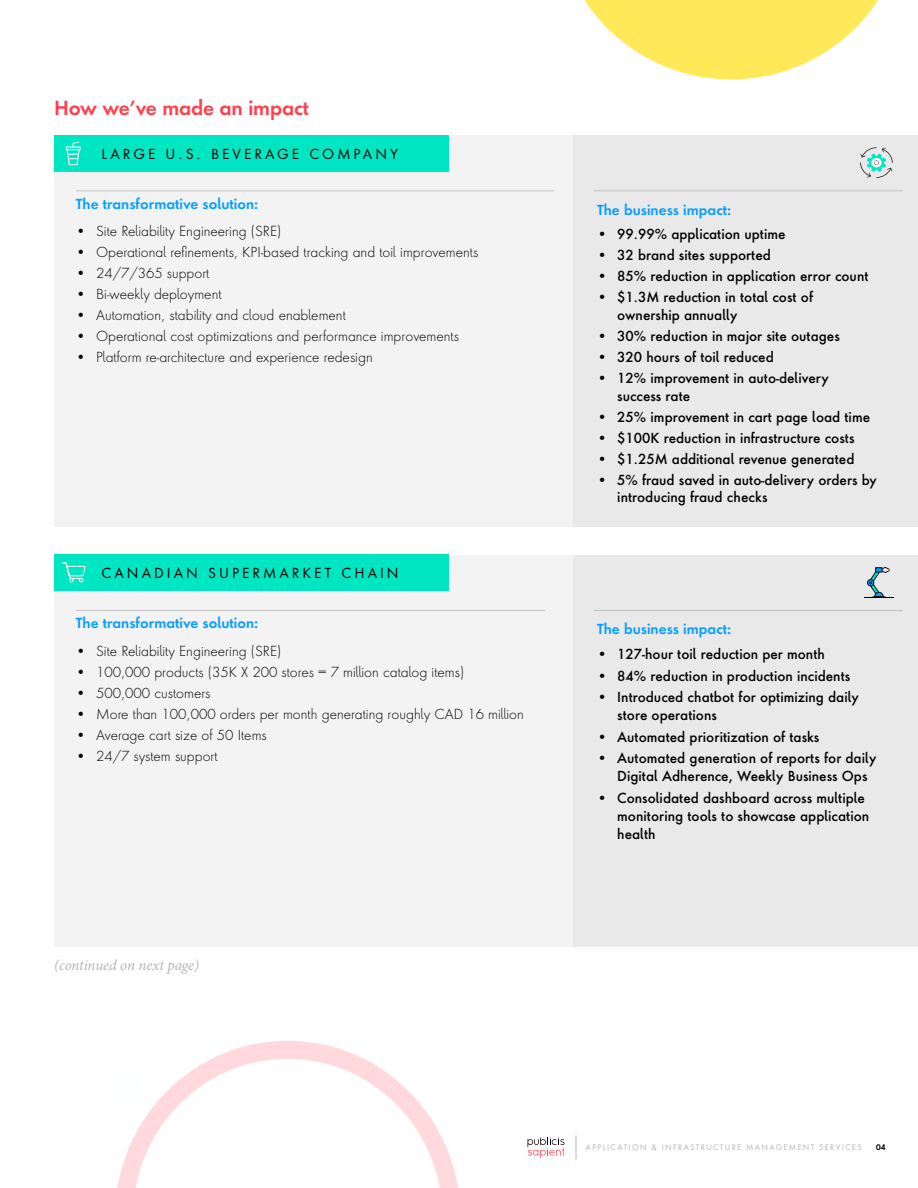
<style>
.page{position:relative;width:918px;height:1188px;background:#fff}
.page>*{position:absolute;margin:0;border:0;box-sizing:border-box;transform-origin:0 0}
.t1{font:600 18.9px "Futura Next";letter-spacing:-.01em;color:#ff404d}
.t2{font:italic 15px "Minion Pro";letter-spacing:-.005em;color:#b4b4b4}
.t3{font:500 13.5px/18px "Futura Next";color:#000}
.t4{font:300 13.5px "Futura Next";color:#000}
.t5{font:600 13.5px "Futura Next";color:#089eff}
.t6{font:13.5px "Futura Next";letter-spacing:.225em;color:#000}
.t7{font:7.5px "Futura Next";letter-spacing:.175em;color:#b4b4b4}
.t8{font:600 7.5px "Futura Next";color:#000}
</style>
<div class="page">
<div style="left:54px;top:135px;width:864px;height:392px;background:#f3f3f3"></div>
<div style="left:54px;top:135px;width:394px;height:36px;background:#00e6c3"></div>
<div style="left:573px;top:135px;width:345px;height:392px;background:#e9e9e9"></div>
<hr style="left:76px;top:190px;width:478px;height:1px;background:#c3c3c3">
<hr style="left:594px;top:190px;width:309px;height:1px;background:#c3c3c3">
<svg style="left:66px;top:142px;width:15px;height:23px"></svg>
<svg style="left:117px;top:1041px;width:341px;height:147px"></svg>
<div style="left:108px;top:1069px;width:33px;height:32px;background:#fcfeff;border-radius:50%"></div>
<svg style="left:860px;top:147px;width:33px;height:31px"></svg>
<div style="left:54px;top:555px;width:864px;height:391px;background:#f3f3f3"></div>
<div style="left:54px;top:555px;width:394px;height:36px;background:#00e6c3"></div>
<div style="left:573px;top:555px;width:345px;height:391px;background:#e9e9e9"></div>
<hr style="left:76px;top:610px;width:469px;height:1px;background:#c3c3c3">
<hr style="left:594px;top:610px;width:309px;height:1px;background:#c3c3c3">
<hr style="left:864px;top:597px;width:30px;height:1px;background:#000">
<svg style="left:867px;top:567px;width:23px;height:30px"></svg>
<svg style="left:62px;top:562px;width:24px;height:21px"></svg>
<svg style="left:576px;top:1136px;width:1px;height:23px"></svg>
<svg style="left:584px;top:0;width:294px;height:79px"></svg>
<svg style="left:528px;top:1138px;width:37px;height:20px"></svg>
<p class="t1" style="left:54px;top:95px;width:256px">How we’ve made an impact</p>
<p class="t6" style="left:101px;top:144px;width:298px">LARGE U.S. BEVERAGE COMPANY</p>
<p class="t5" style="left:76px;top:194px;width:184px">The transformative solution:</p>
<p class="t4" style="left:76px;top:223px;width:207px">• Site Reliability Engineering (SRE)</p>
<p class="t4" style="left:76px;top:244px;width:404px">• Operational refinements, KPI-based tracking and toil improvements</p>
<p class="t4" style="left:76px;top:265px;width:135px">• 24/7/365 support</p>
<p class="t4" style="left:76px;top:286px;width:147px">• Bi-weekly deployment</p>
<p class="t4" style="left:76px;top:307px;width:272px">• Automation, stability and cloud enablement</p>
<p class="t4" style="left:76px;top:328px;width:385px">• Operational cost optimizations and performance improvements</p>
<p class="t4" style="left:76px;top:349px;width:298px">• Platform re-architecture and experience redesign</p>
<p class="t6" style="left:101px;top:563px;width:299px">CANADIAN SUPERMARKET CHAIN</p>
<p class="t5" style="left:76px;top:614px;width:184px">The transformative solution:</p>
<p class="t4" style="left:76px;top:643px;width:207px">• Site Reliability Engineering (SRE)</p>
<p class="t4" style="left:76px;top:664px;width:390px">• 100,000 products (35K X 200 stores = 7 million catalog items)</p>
<p class="t4" style="left:76px;top:685px;width:136px">• 500,000 customers</p>
<p class="t4" style="left:76px;top:706px;width:450px">• More than 100,000 orders per month generating roughly CAD 16 million</p>
<p class="t4" style="left:76px;top:727px;width:192px">• Average cart size of 50 Items</p>
<p class="t4" style="left:76px;top:748px;width:143px">• 24/7 system support</p>
<p class="t2" style="left:54px;top:955px;width:147px">(continued on next page)</p>
<p class="t5" style="left:597px;top:201px;width:136px">The business impact:</p>
<p class="t3" style="left:597px;top:225px;width:190px">• 99.99% application uptime</p>
<p class="t3" style="left:597px;top:246px;width:175px">• 32 brand sites supported</p>
<p class="t3" style="left:597px;top:267px;width:273px">• 85% reduction in application error count</p>
<p class="t3" style="left:617px;top:288px;width:197px;line-height:17.5px;text-indent:-20px">• $1.3M reduction in total cost of ownership annually</p>
<p class="t3" style="left:597px;top:327px;width:244px">• 30% reduction in major site outages</p>
<p class="t3" style="left:597px;top:348px;width:178px">• 320 hours of toil reduced</p>
<p class="t3" style="left:617px;top:369px;width:213px;line-height:17.5px;text-indent:-20px">• 12% improvement in auto-delivery success rate</p>
<p class="t3" style="left:597px;top:408px;width:275px">• 25% improvement in cart page load time</p>
<p class="t3" style="left:597px;top:429px;width:259px">• $100K reduction in infrastructure costs</p>
<p class="t3" style="left:597px;top:450px;width:259px">• $1.25M additional revenue generated</p>
<p class="t3" style="left:617px;top:471px;width:261px;line-height:17.5px;text-indent:-20px">• 5% fraud saved in auto-delivery orders by introducing fraud checks</p>
<p class="t5" style="left:597px;top:620px;width:136px">The business impact:</p>
<p class="t3" style="left:597px;top:645px;width:229px">• 127-hour toil reduction per month</p>
<p class="t3" style="left:597px;top:667px;width:255px">• 84% reduction in production incidents</p>
<p class="t3" style="left:617px;top:688px;width:243px;text-indent:-20px">• Introduced chatbot for optimizing daily store operations</p>
<p class="t3" style="left:597px;top:728px;width:224px">• Automated prioritization of tasks</p>
<p class="t3" style="left:617px;top:749px;width:261px;text-indent:-20px">• Automated generation of reports for daily<br>Digital Adherence, Weekly Business Ops</p>
<p class="t3" style="left:617px;top:789px;width:253px;text-indent:-20px">• Consolidated dashboard across multiple monitoring tools to showcase application health</p>
<p class="t7" style="left:586px;top:1142px;width:277px">APPLICATION &amp; INFRASTRUCTURE MANAGEMENT SERVICES</p>
<p class="t8" style="left:876px;top:1142px;width:11px">04</p>
</div>
